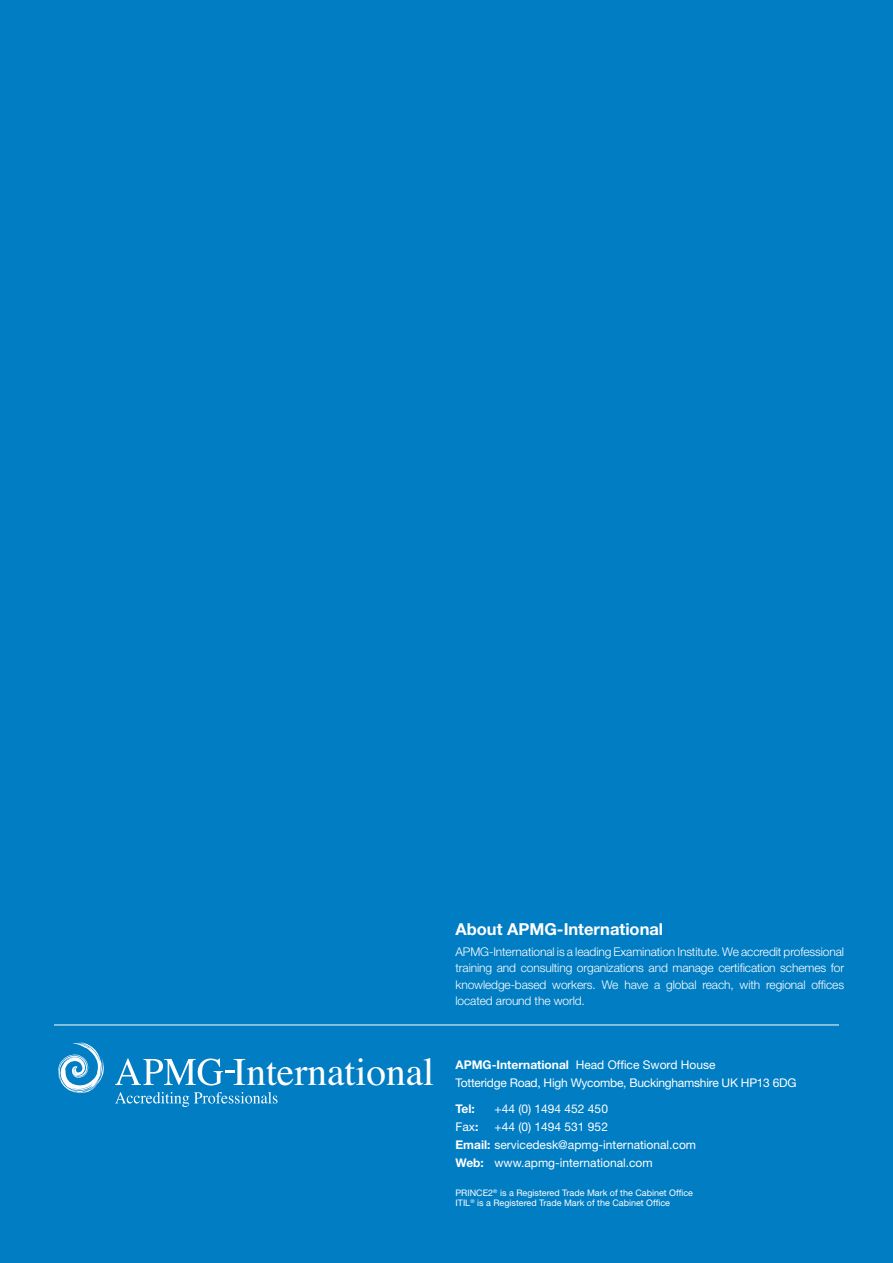
<style>
.page{position:relative;width:893px;height:1263px;background:#007dc3}
.page>*{position:absolute;margin:0;border:0;box-sizing:border-box;transform-origin:0 0}
.t1{font:39.3px "Times";color:#fff}
.t2{font:700 16.5px "Helvetica Neue";color:#fff}
.t3{font:300 12px/16.5px "Helvetica Neue";letter-spacing:-.01em;color:#fff;text-align:justify}
.t4{font:12px/18px "Helvetica Neue";color:#fff}
.t5{font:12px/18px "Helvetica Neue";letter-spacing:-.02em;color:#fff}
.t6{font:700 12px "Helvetica Neue";color:#fff}
.t7{font:9px/10.5px "Helvetica Neue";color:#fff}
.s1{font-weight:700}
</style>
<div class="page">
<hr style="left:54px;top:1024px;width:785px;height:1px;background:#fff">
<svg style="left:58px;top:1042px;width:46px;height:52px"></svg>
<svg style="left:115px;top:1058px;width:120px;height:27px"></svg>
<svg style="left:115px;top:1092px;width:163px;height:15px"></svg>
<h2 class="t2" style="left:455px;top:919px;width:209px">About APMG-International</h2>
<p class="t3" style="left:455px;top:943px;width:390px">APMG-International is a leading Examination Institute. We accredit professional training and consulting organizations and manage certification schemes for knowledge-based workers. We have a global reach, with regional offices located around the world.</p>
<h1 class="t1" style="left:233px;top:1035px;width:202px">International</h1>
<p class="t5" style="left:455px;top:1055px;width:343px"><span class="s1">APMG-International</span> Head Office Sword House<br>Totteridge Road, High Wycombe, Buckinghamshire UK HP13 6DG</p>
<p class="t6" style="left:455px;top:1101px;width:21px">Tel:</p>
<p class="t4" style="left:494px;top:1100px;width:115px">+44 (0) 1494 452 450</p>
<p class="t4" style="left:455px;top:1118px;width:24px">Fax<span class="s1">:</span></p>
<p class="t4" style="left:455px;top:1118px;width:242px;text-indent:39px">+44 (0) 1494 531 952<br><span class="s1">Email:</span> servicedesk@apmg-international.com<br><span class="s1">Web:</span> www.apmg-international.com</p>
<p class="t7" style="left:455px;top:1187px;width:239px">PRINCE2<sup>®</sup> is a Registered Trade Mark of the Cabinet Office<br>ITIL<sup>®</sup> is a Registered Trade Mark of the Cabinet Office</p>
</div>
